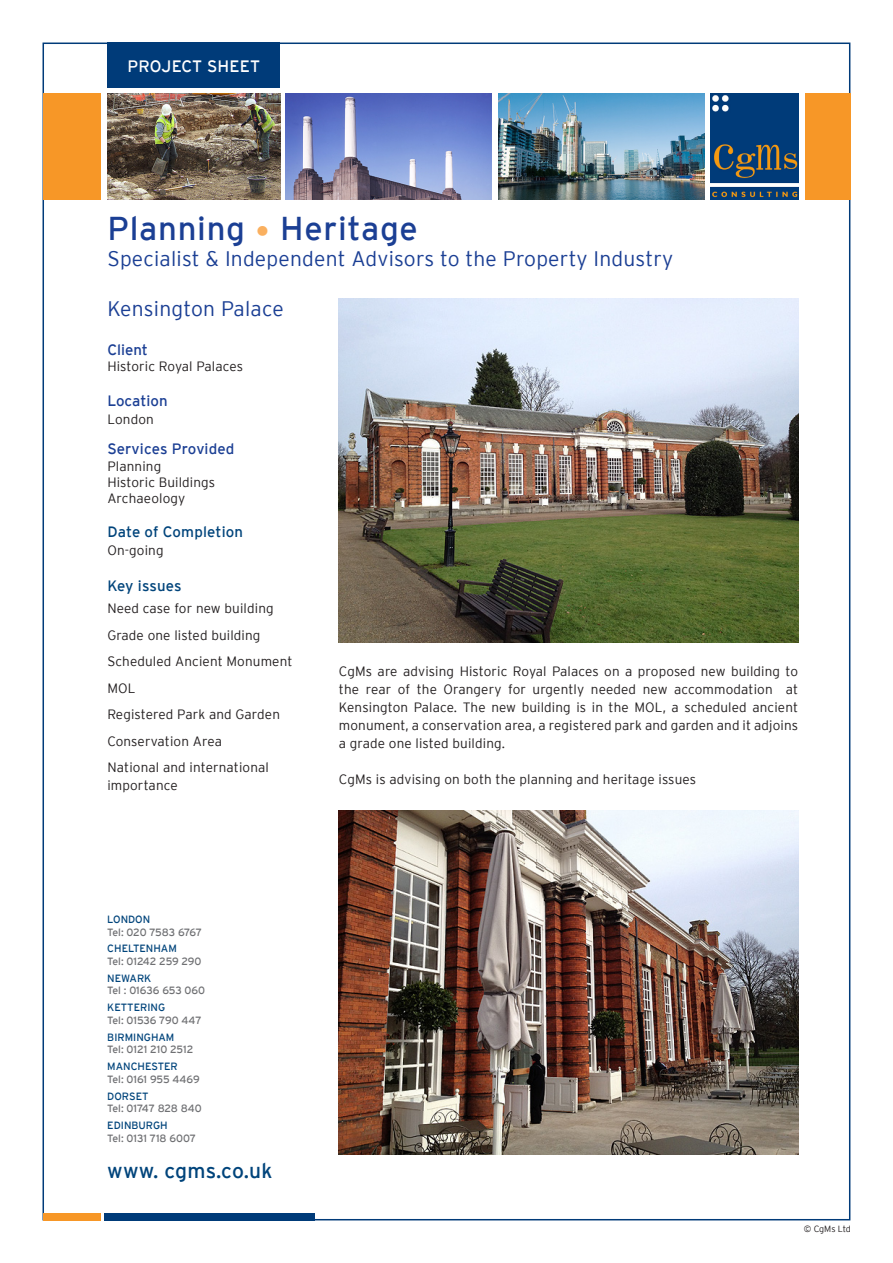
<style>
.page{position:relative;width:893px;height:1263px;background:#fff}
.page>*{position:absolute;margin:0;border:0;box-sizing:border-box;transform-origin:0 0}
.t1{font:33px "Interstate";letter-spacing:.025em;color:#1b3f94}
.t2{font:300 21px "Interstate";letter-spacing:.01em;color:#1b3f94}
.t3{font:21px "Interstate";letter-spacing:.01em;color:#00447b}
.t4{font:16.5px "Interstate";letter-spacing:.01em;color:#fff}
.t5{font:15px "Interstate";color:#1b3f94}
.t6{font:15px "Interstate";letter-spacing:.01em;color:#00447b}
.t7{font:300 13.5px/18px "Interstate";letter-spacing:.01em;color:#231f20}
.t8{font:10.5px "Interstate";letter-spacing:-.005em;color:#6f7073}
.t9{font:10.5px "Interstate";color:#00447b}
.t10{font:10.5px "Interstate";letter-spacing:-.03em;color:#6f7073}
.t11{font:300 9px "Interstate";letter-spacing:-.01em;color:#231f20}
.s1{color:#fab05f}
</style>
<div class="page">
<div style="left:43px;top:43px;width:807px;height:1177px;background:#fff;border:2px solid #003b79"></div>
<div style="left:107px;top:43px;width:173px;height:45px;background:#003b79"></div>
<svg style="left:97px;top:1213px;width:9px;height:8px"></svg>
<div style="left:104px;top:1213px;width:211px;height:7px;background:#003b79"></div>
<div style="left:43px;top:1213px;width:57px;height:7px;background:#f79727"></div>
<div style="left:805px;top:94px;width:45px;height:106px;background:#f79727"></div>
<img style="left:710px;top:94px;width:89px;height:106px">
<div style="left:43px;top:94px;width:57px;height:106px;background:#f79727"></div>
<img style="left:107px;top:94px;width:173px;height:106px">
<img style="left:498px;top:94px;width:206px;height:106px">
<img style="left:286px;top:94px;width:206px;height:106px">
<img style="left:339px;top:299px;width:459px;height:344px">
<img style="left:339px;top:810px;width:459px;height:344px">
<p class="t4" style="left:127px;top:57px;width:134px">PROJECT SHEET</p>
<p class="t1" style="left:107px;top:210px;width:312px">Planning <span class="s1">•</span> Heritage</p>
<p class="t2" style="left:107px;top:247px;width:567px">Specialist &amp; Independent Advisors to the Property Industry</p>
<p class="t2" style="left:107px;top:296px;width:178px">Kensington Palace</p>
<p class="t5" style="left:107px;top:341px;width:42px">Client</p>
<p class="t7" style="left:107px;top:357px;width:137px">Historic Royal Palaces</p>
<p class="t5" style="left:107px;top:392px;width:62px">Location</p>
<p class="t7" style="left:107px;top:410px;width:48px">London</p>
<p class="t5" style="left:107px;top:441px;width:129px">Services Provided</p>
<p class="t7" style="left:107px;top:457px;width:55px">Planning</p>
<p class="t7" style="left:107px;top:473px;width:109px">Historic Buildings</p>
<p class="t7" style="left:107px;top:489px;width:79px">Archaeology</p>
<p class="t6" style="left:107px;top:523px;width:137px">Date of Completion</p>
<p class="t7" style="left:107px;top:541px;width:58px">On-going</p>
<p class="t6" style="left:107px;top:577px;width:76px">Key issues</p>
<p class="t7" style="left:107px;top:599px;width:168px">Need case for new building</p>
<p class="t7" style="left:107px;top:626px;width:155px">Grade one listed building</p>
<p class="t7" style="left:107px;top:652px;width:187px">Scheduled Ancient Monument</p>
<p class="t7" style="left:107px;top:679px;width:30px">MOL</p>
<p class="t7" style="left:107px;top:705px;width:174px">Registered Park and Garden</p>
<p class="t7" style="left:107px;top:732px;width:116px">Conservation Area</p>
<p class="t7" style="left:107px;top:758px;width:163px">National and international importance</p>
<p class="t7" style="left:339px;top:662px;width:461px;text-align:justify">CgMs are advising Historic Royal Palaces on a proposed new building to the rear of the Orangery for urgently needed new accommodation at Kensington Palace. The new building is in the MOL, a scheduled ancient monument, a conservation area, a registered park and garden and it adjoins a grade one listed building.</p>
<p class="t7" style="left:339px;top:770px;width:359px">CgMs is advising on both the planning and heritage issues</p>
<p class="t9" style="left:107px;top:913px;width:44px">LONDON</p>
<p class="t10" style="left:107px;top:926px;width:96px">Tel: 020 7583 6767</p>
<p class="t9" style="left:107px;top:943px;width:71px">CHELTENHAM</p>
<p class="t8" style="left:107px;top:955px;width:96px">Tel: 01242 259 290</p>
<p class="t9" style="left:107px;top:972px;width:46px">NEWARK</p>
<p class="t8" style="left:107px;top:985px;width:99px">Tel : 01636 653 060</p>
<p class="t9" style="left:107px;top:1002px;width:59px">KETTERING</p>
<p class="t8" style="left:107px;top:1014px;width:96px">Tel: 01536 790 447</p>
<p class="t9" style="left:107px;top:1031px;width:69px">BIRMINGHAM</p>
<p class="t8" style="left:107px;top:1044px;width:88px">Tel: 0121 210 2512</p>
<p class="t9" style="left:107px;top:1060px;width:72px">MANCHESTER</p>
<p class="t8" style="left:107px;top:1073px;width:94px">Tel: 0161 955 4469</p>
<p class="t9" style="left:107px;top:1090px;width:43px">DORSET</p>
<p class="t8" style="left:107px;top:1103px;width:96px">Tel: 01747 828 840</p>
<p class="t9" style="left:107px;top:1119px;width:62px">EDINBURGH</p>
<p class="t8" style="left:107px;top:1132px;width:90px">Tel: 0131 718 6007</p>
<p class="t3" style="left:107px;top:1159px;width:167px">www. cgms.co.uk</p>
<p class="t11" style="left:804px;top:1224px;width:49px">© CgMs Ltd</p>
</div>
